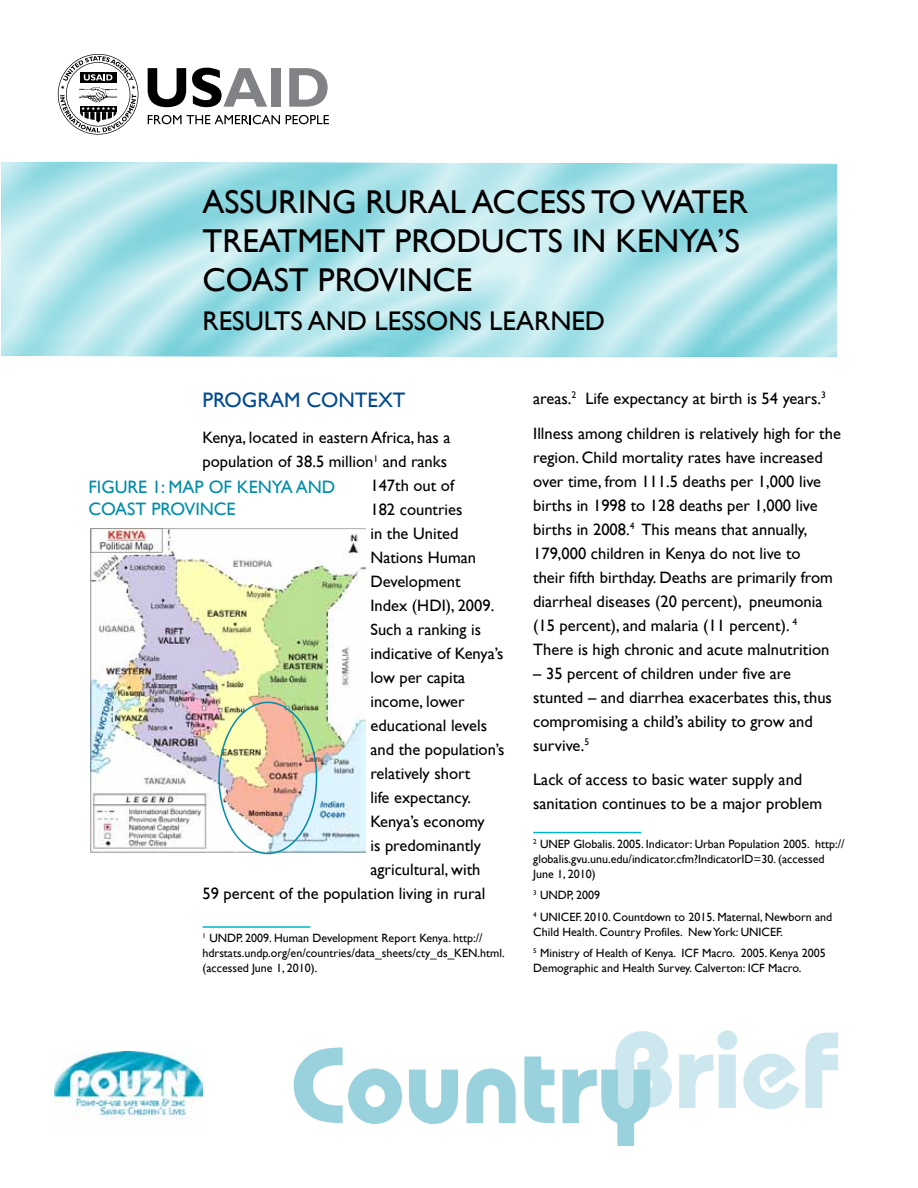
<style>
.page{position:relative;width:918px;height:1188px;background:#fff}
.page>*{position:absolute;margin:0;border:0;box-sizing:border-box;transform-origin:0 0}
.t1{font:700 108px "Bauhaus IT Cby BT";color:#99d1dc}
.t2{font:33px/39px "Gill Sans";color:#000}
.t3{font:27px "Gill Sans";color:#000}
.t4{font:21px "Gill Sans";color:#004990}
.t5{font:18px/22.5px "Gill Sans";color:#008da8}
.t6{font:16.5px/24px "Gill Sans";color:#000}
.t7{font:12px/15px "Gill Sans";color:#000}
.s1{color:#cce8ee}
</style>
<div class="page">
<img style="left:54px;top:1051px;width:148px;height:69px">
<svg style="left:148px;top:68px;width:38px;height:39px"></svg>
<svg style="left:192px;top:68px;width:75px;height:39px"></svg>
<div style="left:271px;top:68px;width:10px;height:39px;background:#808285"></div>
<svg style="left:289px;top:68px;width:39px;height:39px"></svg>
<svg style="left:148px;top:115px;width:132px;height:9px"></svg>
<svg style="left:286px;top:115px;width:43px;height:9px"></svg>
<svg style="left:58px;top:54px;width:80px;height:81px"></svg>
<img style="left:91px;top:529px;width:274px;height:323px">
<hr style="left:202px;top:926px;width:108px;height:2px;background:#00b5cc">
<hr style="left:533px;top:832px;width:108px;height:1px;background:#00b5cc">
<div style="left:218px;top:702px;width:99px;height:152px;border:2px solid #008da8;border-radius:50%"></div>
<h2 class="t2" style="left:202px;top:183px;width:547px;text-indent:337px">ESS TO WATER<br>TREATMENT PRODUCTS IN KENYA’S<br>COAST PROVINC E</h2>
<h3 class="t3" style="left:202px;top:306px;width:404px">RESULTS AND LESSONS LEARNED</h3>
<h2 class="t2" style="left:202px;top:183px;width:293px">ASSURING RURAL ACC</h2>
<p class="t4" style="left:202px;top:388px;width:205px">PROGRAM CONTEXT</p>
<p class="t6" style="left:202px;top:425px;width:250px">Kenya, located in eastern Africa, has a</p>
<p class="t6" style="left:202px;top:449px;width:246px">population of 38.5 million<sup>1</sup> and ranks</p>
<p class="t6" style="left:370px;top:473px;width:85px">147th out of</p>
<p class="t6" style="left:370px;top:497px;width:94px">182 countries</p>
<p class="t6" style="left:370px;top:521px;width:90px">in the United</p>
<p class="t6" style="left:370px;top:545px;width:107px">Nations Human</p>
<p class="t6" style="left:370px;top:569px;width:92px">Development</p>
<p class="t6" style="left:370px;top:593px;width:125px">Index (HDI), 2009.</p>
<p class="t6" style="left:370px;top:617px;width:112px">Such a ranking is</p>
<p class="t6" style="left:370px;top:641px;width:135px">indicative of Kenya’s</p>
<p class="t6" style="left:370px;top:665px;width:96px">low per capita</p>
<p class="t6" style="left:370px;top:689px;width:96px">income, lower</p>
<p class="t6" style="left:370px;top:713px;width:118px">educational levels</p>
<p class="t6" style="left:370px;top:737px;width:136px">and the population’s</p>
<p class="t6" style="left:370px;top:761px;width:101px">relatively short</p>
<p class="t6" style="left:370px;top:785px;width:102px">life expectancy.</p>
<p class="t6" style="left:370px;top:810px;width:116px">Kenya’s economy</p>
<p class="t6" style="left:370px;top:834px;width:112px">is predominantly</p>
<p class="t6" style="left:370px;top:858px;width:112px">agricultural, with</p>
<p class="t6" style="left:203px;top:882px;width:284px">59 percent of the population living in rural</p>
<p class="t7" style="left:202px;top:930px;width:304px"><sup>1</sup> UNDP. 2009. Human Development Report Kenya. http:// hdrstats.undp.org/en/countries/data_sheets/cty_ds_KEN.html. (accessed June 1, 2010).</p>
<p class="t5" style="left:88px;top:476px;width:249px">FIGURE 1: MAP OF KENYA AND<br>COAST PROVINC E</p>
<p class="t6" style="left:533px;top:381px;width:309px;line-height:34.8px">areas.<sup>2</sup> Life expectancy at birth is 54 years.<sup>3<br></sup>Illness among children is relatively high for the</p>
<p class="t6" style="left:533px;top:445px;width:301px">region. Child mortality rates have increased over time, from 111.5 deaths per 1,000 live births in 1998 to 128 deaths per 1,000 live births in 2008.<sup>4</sup> This means that annually, 179,000 children in Kenya do not live to their fifth birthday. Deaths are primarily from diarrheal diseases (20 percent), pneumonia (15 percent), and malaria (11 percent). <sup>4<br></sup>There is high chronic and acute malnutrition</p>
<p class="t6" style="left:533px;top:661px;width:300px">– 35 percent of children under five are stunted – and diarrhea exacerbates this, thus compromising a child’s ability to grow and survive.<sup>5</sup></p>
<p class="t6" style="left:533px;top:768px;width:290px">Lack of access to basic water supply and sanitation continues to be a major problem</p>
<p class="t7" style="left:533px;top:836px;width:313px"><sup>2</sup> UNEP Globalis. 2005. Indicator: Urban Population 2005. http:// globalis.gvu.unu.edu/indicator.cfm?IndicatorID=30. (accessed<br>June 1, 2010)</p>
<p class="t7" style="left:533px;top:884px;width:301px;line-height:21.5px"><sup>3</sup> UNDP, 2009<br><sup>4</sup> UNICEF. 2010. Countdown to 2015. Maternal, Newborn and</p>
<p class="t7" style="left:533px;top:921px;width:294px;line-height:21.5px">Child Health. Country Profiles. New York: UNICEF.<br><sup>5</sup> Ministry of Health of Kenya. ICF Macro. 2005. Kenya 2005</p>
<p class="t7" style="left:533px;top:960px;width:270px">Demographic and Health Survey. Calverton: ICF Macro.</p>
<h1 class="t1" style="left:291px;top:1019px;width:549px">Country<span class="s1">Brief</span></h1>
</div>
